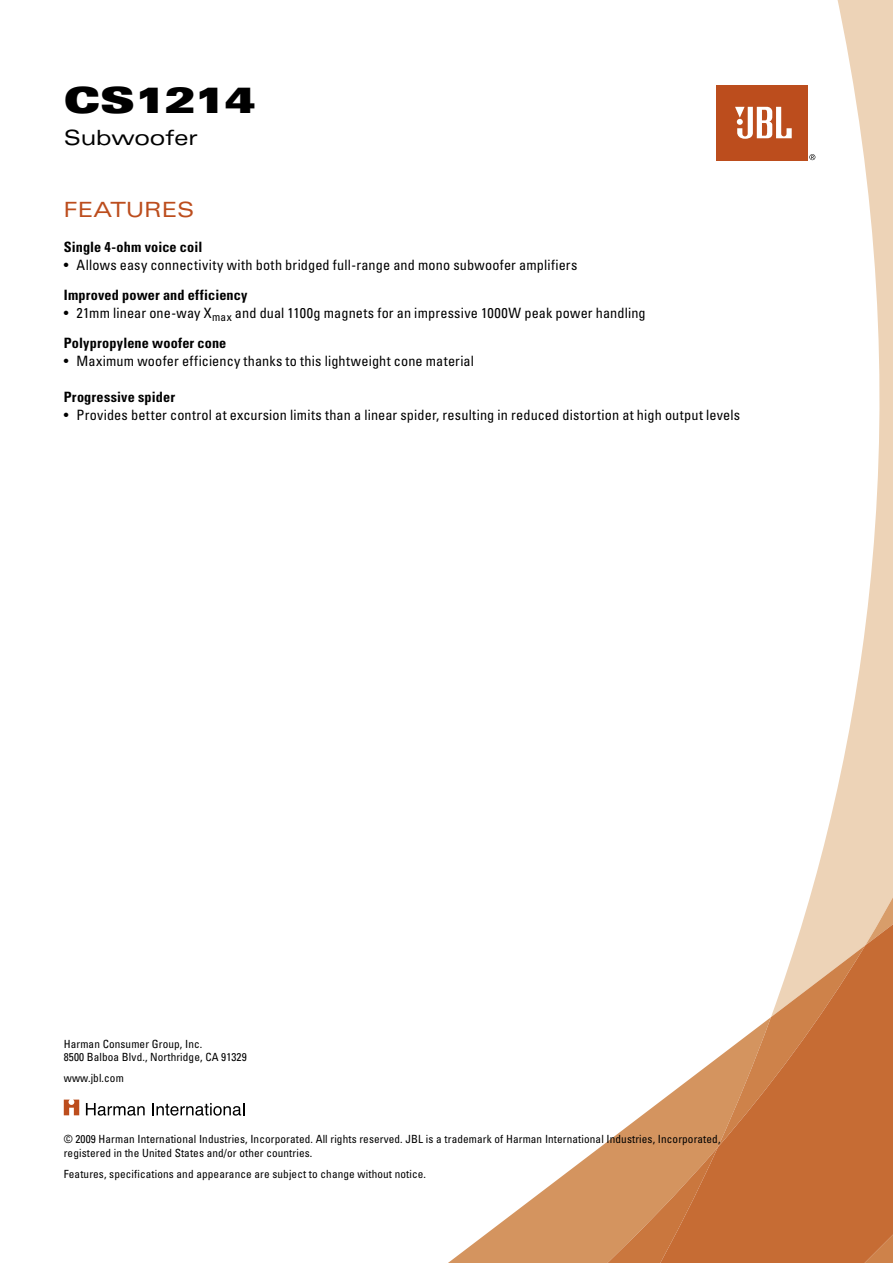
<style>
.page{position:relative;width:893px;height:1263px;background:#fff}
.page>*{position:absolute;margin:0;border:0;box-sizing:border-box;transform-origin:0 0}
.t1{font:900 expanded 36px "Univers";letter-spacing:-.01em;color:#000}
.t2{font:expanded 21px "Univers";letter-spacing:-.01em;color:#000}
.t3{font:expanded 21px "Univers";color:#bc4d1d}
.t4{font:condensed 14.25px/30px "Univers";letter-spacing:.01em;color:#000}
.t5{font:700 condensed 14.25px "Univers";letter-spacing:.01em;color:#000}
.t6{font:condensed 11.25px/13.5px "Univers";letter-spacing:.01em;color:#000}
.s1{font-weight:700}
</style>
<div class="page">
<div style="left:716px;top:85px;width:92px;height:75px;background:#bc4d1d"></div>
<svg style="left:735px;top:107px;width:36px;height:32px"></svg>
<svg style="left:771px;top:0;width:122px;height:914px"></svg>
<svg style="left:865px;top:873px;width:28px;height:41px"></svg>
<svg style="left:448px;top:1107px;width:205px;height:156px"></svg>
<svg style="left:594px;top:1147px;width:59px;height:116px;background:#d2905a"></svg>
<svg style="left:653px;top:914px;width:240px;height:349px"></svg>
<svg style="left:64px;top:1099px;width:15px;height:16px"></svg>
<svg style="left:86px;top:1103px;width:59px;height:13px"></svg>
<svg style="left:152px;top:1103px;width:92px;height:13px"></svg>
<h1 class="t1" style="left:64px;top:78px;width:193px">CS1214</h1>
<h2 class="t2" style="left:64px;top:125px;width:135px">Subwoofer</h2>
<h2 class="t3" style="left:64px;top:197px;width:132px">FeatureS</h2>
<p class="t5" style="left:64px;top:238px;width:140px">Single 4-ohm voice coil</p>
<p class="t4" style="left:64px;top:249px;width:515px">• Allows easy connectivity with both bridged full-range and mono subwoofer amplifiers</p>
<p class="t5" style="left:64px;top:286px;width:185px">Improved power and efficiency</p>
<p class="t4" style="left:64px;top:297px;width:583px">• 21mm linear one-way X<sub>max</sub> and dual 1100g magnets for an impressive 1000W peak power handling<br><span class="s1">Polypropylene woofer cone</span></p>
<p class="t4" style="left:64px;top:345px;width:412px">• Maximum woofer efficiency thanks to this lightweight cone material</p>
<p class="t5" style="left:64px;top:388px;width:113px">Progressive spider</p>
<p class="t4" style="left:64px;top:399px;width:678px">• Provides better control at excursion limits than a linear spider, resulting in reduced distortion at high output levels</p>
<p class="t6" style="left:64px;top:1036px;width:184px">Harman Consumer Group, Inc.<br>8500 Balboa Blvd., Northridge, CA 91329</p>
<p class="t6" style="left:64px;top:1071px;width:62px">www.jbl.com</p>
<p class="t6" style="left:64px;top:1132px;width:658px">© 2009 Harman International Industries, Incorporated. All rights reserved. JBL is a trademark of Harman International Industries, Incorporated, registered in the United States and/or other countries.</p>
<p class="t6" style="left:64px;top:1167px;width:364px">Features, specifications and appearance are subject to change without notice.</p>
</div>
